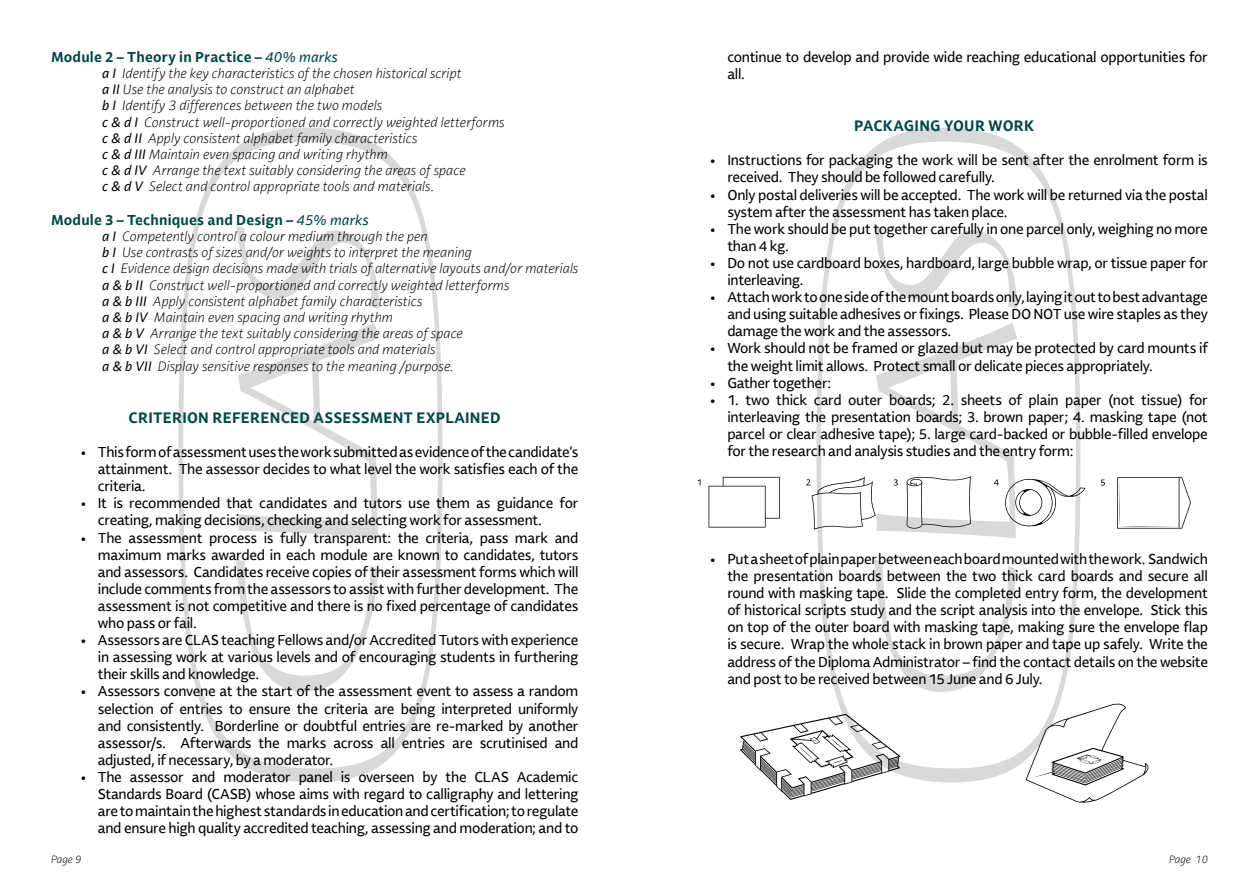
<style>
.page{position:relative;width:1259px;height:893px;background:#fff}
.page>*{position:absolute;margin:0;border:0;box-sizing:border-box;transform-origin:0 0}
.t1{font:700 15px "Lemance Trial";letter-spacing:.015em;color:#004745}
.t2{font:14.25px/17.1px "Lemance Trial";letter-spacing:-.02em;color:#000;text-align:justify}
.t3{font:700 14.25px "Lemance Trial";letter-spacing:.01em;color:#004745}
.t4{font:italic 300 13.5px/16.2px "Lemance Trial";letter-spacing:.01em;color:#000}
.t5{font:italic 300 10.5px "Lemance Trial";color:#000}
.s1{font-weight:400;font-style:italic}
.s2{font-weight:400}
</style>
<div class="page">
<svg style="left:818px;top:127px;width:262px;height:656px"></svg>
<svg style="left:874px;top:559px;width:142px;height:133px"></svg>
<svg style="left:874px;top:225px;width:143px;height:85px"></svg>
<svg style="left:178px;top:127px;width:264px;height:656px"></svg>
<svg style="left:236px;top:559px;width:142px;height:133px"></svg>
<svg style="left:238px;top:323px;width:141px;height:215px"></svg>
<svg style="left:237px;top:225px;width:142px;height:85px"></svg>
<svg style="left:1100px;top:479px;width:5px;height:7px"></svg>
<svg style="left:1117px;top:477px;width:74px;height:52px"></svg>
<svg style="left:806px;top:323px;width:279px;height:215px"></svg>
<svg style="left:708px;top:477px;width:72px;height:50px"></svg>
<svg style="left:1025px;top:701px;width:123px;height:102px"></svg>
<svg style="left:740px;top:714px;width:160px;height:86px"></svg>
<p class="t3" style="left:51px;top:47px;width:288px">Module 2 – Theory in Practice – <span class="s1">40% marks</span></p>
<p class="t4" style="left:102px;top:65px;width:404px"><span class="s2">a I</span> Identify the key characteristics of the chosen historical script<br><span class="s2">a II</span> Use the analysis to construct an alphabet<br><span class="s2">b I</span> Identify 3 differences between the two models<br><span class="s2">c &amp; d I</span> Construct well-proportioned and correctly weighted letterforms <span class="s2">c &amp; d II</span> Apply consistent alphabet family characteristics<br><span class="s2">c &amp; d III</span> Maintain even spacing and writing rhythm<br><span class="s2">c &amp; d IV</span> Arrange the text suitably considering the areas of space<br><span class="s2">c &amp; d V</span> Select and control appropriate tools and materials.</p>
<p class="t3" style="left:51px;top:210px;width:319px">Module 3 – Techniques and Design – <span class="s1">45% marks</span></p>
<p class="t4" style="left:102px;top:228px;width:478px"><span class="s2">a I</span> Competently control a colour medium through the pen<br><span class="s2">b I</span> Use contrasts of sizes and/or weights to interpret the meaning<br><span class="s2">c I</span> Evidence design decisions made with trials of alternative layouts and/or materials <span class="s2">a &amp; b II</span> Construct well-proportioned and correctly weighted letterforms<br><span class="s2">a &amp; b III</span> Apply consistent alphabet family characteristics<br><span class="s2">a &amp; b IV</span> Maintain even spacing and writing rhythm<br><span class="s2">a &amp; b V</span> Arrange the text suitably considering the areas of space<br><span class="s2">a &amp; b VI</span> Select and control appropriate tools and materials<br><span class="s2">a &amp; b VII</span> Display sensitive responses to the meaning /purpose.</p>
<p class="t1" style="left:129px;top:407px;width:374px">CRITERION REFERENCED ASSESSMENT EXPLAINED</p>
<p class="t2" style="left:98px;top:443px;width:482px;text-indent:-17px">• This form of assessment uses the work submitted as evidence of the candidate’s attainment. The assessor decides to what level the work satisfies each of the criteria.</p>
<p class="t2" style="left:98px;top:495px;width:482px;text-indent:-17px">• It is recommended that candidates and tutors use them as guidance for creating, making decisions, checking and selecting work for assessment.</p>
<p class="t2" style="left:98px;top:529px;width:482px;text-indent:-17px">• The assessment process is fully transparent: the criteria, pass mark and maximum marks awarded in each module are known to candidates, tutors and assessors. Candidates receive copies of their assessment forms which will include comments from the assessors to assist with further development. The assessment is not competitive and there is no fixed percentage of candidates who pass or fail.</p>
<p class="t2" style="left:98px;top:631px;width:482px;text-indent:-17px">• Assessors are CLAS teaching Fellows and/or Accredited Tutors with experience in assessing work at various levels and of encouraging students in furthering their skills and knowledge.</p>
<p class="t2" style="left:98px;top:683px;width:482px;text-indent:-17px">• Assessors convene at the start of the assessment event to assess a random selection of entries to ensure the criteria are being interpreted uniformly and consistently. Borderline or doubtful entries are re-marked by another assessor/s. Afterwards the marks across all entries are scrutinised and adjusted, if necessary, by a moderator.</p>
<p class="t2" style="left:98px;top:768px;width:482px;text-indent:-17px">• The assessor and moderator panel is overseen by the CLAS Academic Standards Board (CASB) whose aims with regard to calligraphy and lettering are to maintain the highest standards in education and certification; to regulate and ensure high quality accredited teaching, assessing and moderation; and to</p>
<p class="t2" style="left:727px;top:48px;width:482px">continue to develop and provide wide reaching educational opportunities for all.</p>
<p class="t1" style="left:854px;top:116px;width:181px">PACKAGING YOUR WORK</p>
<p class="t2" style="left:727px;top:152px;width:482px;text-indent:-17px">• Instructions for packaging the work will be sent after the enrolment form is received. They should be followed carefully.</p>
<p class="t2" style="left:727px;top:186px;width:482px;text-indent:-17px">• Only postal deliveries will be accepted. The work will be returned via the postal system after the assessment has taken place.</p>
<p class="t2" style="left:727px;top:220px;width:482px;text-indent:-17px">• The work should be put together carefully in one parcel only, weighing no more than 4 kg.</p>
<p class="t2" style="left:727px;top:254px;width:482px;text-indent:-17px">• Do not use cardboard boxes, hardboard, large bubble wrap, or tissue paper for interleaving.</p>
<p class="t2" style="left:727px;top:288px;width:482px;text-indent:-17px">• Attach work to one side of the mount boards only, laying it out to best advantage and using suitable adhesives or fixings. Please DO NOT use wire staples as they damage the work and the assessors.</p>
<p class="t2" style="left:727px;top:340px;width:482px;text-indent:-17px">• Work should not be framed or glazed but may be protected by card mounts if the weight limit allows. Protect small or delicate pieces appropriately.</p>
<p class="t2" style="left:710px;top:374px;width:122px">• Gather together:</p>
<p class="t2" style="left:727px;top:391px;width:482px;text-indent:-17px">• 1. two thick card outer boards; 2. sheets of plain paper (not tissue) for interleaving the presentation boards; 3. brown paper; 4. masking tape (not parcel or clear adhesive tape); 5. large card-backed or bubble-filled envelope for the research and analysis studies and the entry form:</p>
<p class="t2" style="left:727px;top:550px;width:482px;text-indent:-17px">• Put a sheet of plain paper between each board mounted with the work. Sandwich the presentation boards between the two thick card boards and secure all round with masking tape. Slide the completed entry form, the development of historical scripts study and the script analysis into the envelope. Stick this on top of the outer board with masking tape, making sure the envelope flap is secure. Wrap the whole stack in brown paper and tape up safely. Write the address of the Diploma Administrator – find the contact details on the website and post to be received between 15 June and 6 July.</p>
<p class="t5" style="left:51px;top:852px;width:32px">Page 9</p>
<p class="t5" style="left:1169px;top:852px;width:40px">Page 10</p>
</div>
